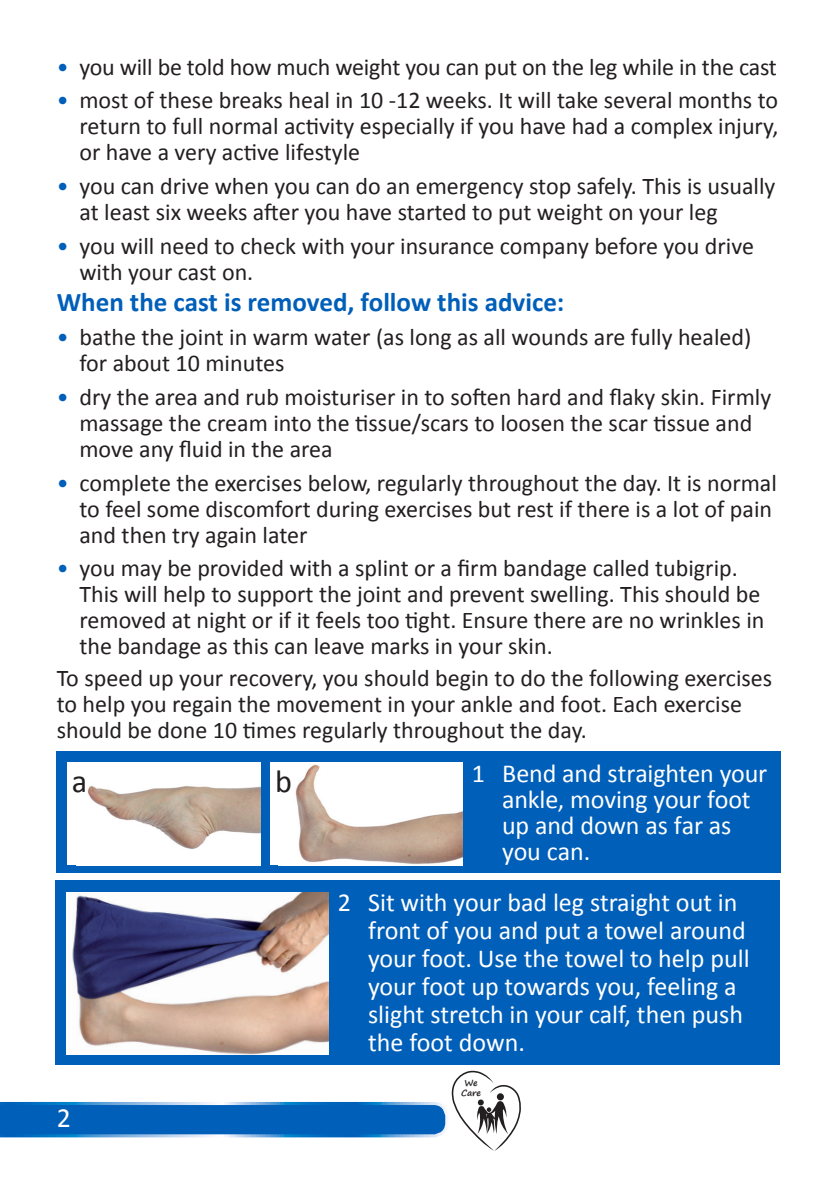
<style>
.page{position:relative;width:840px;height:1191px;background:#fff}
.page>*{position:absolute;margin:0;border:0;box-sizing:border-box;transform-origin:0 0}
.t1{font:32.2px "Calibri";color:#231f20}
.t2{font:27.8px "Calibri";color:#fff}
.bulletted_text{font:700 27px "Calibri";color:#005fb9}
.t3{font:26px/28px "Calibri";color:#fff}
.bulletted_text-2{font:24px/26px "Calibri";color:#231f20}
.t4{font:700 8.8px/10.4px "Segoe Print";letter-spacing:-.01em;color:#231f20;text-align:center}
.s1{color:#005fb9}
</style>
<div class="page">
<svg style="left:0;top:1070px;width:520px;height:81px"></svg>
<div style="left:57px;top:751px;width:723px;height:121px;background:#005fb9"></div>
<div style="left:269px;top:763px;width:193px;height:102px;background:#fff"></div>
<img style="left:295px;top:764px;width:167px;height:100px">
<div style="left:67px;top:763px;width:193px;height:102px;background:#fff"></div>
<img style="left:87px;top:785px;width:173px;height:64px">
<div style="left:55px;top:880px;width:724px;height:184px;background:#005fb9"></div>
<img style="left:66px;top:892px;width:262px;height:162px">
<p class="bulletted_text-2" style="left:57px;top:54px;width:721px"><span class="s1">•</span> you will be told how much weight you can put on the leg while in the cast</p>
<p class="bulletted_text-2" style="left:79px;top:87px;width:700px;text-align:justify;text-indent:-23px"><span class="s1">•</span> most of these breaks heal in 10 -12 weeks. It will take several months to return to full normal activity especially if you have had a complex injury, or have a very active lifestyle</p>
<p class="bulletted_text-2" style="left:79px;top:173px;width:697px;text-indent:-23px"><span class="s1">•</span> you can drive when you can do an emergency stop safely. This is usually at least six weeks after you have started to put weight on your leg</p>
<p class="bulletted_text-2" style="left:79px;top:233px;width:675px;text-indent:-23px"><span class="s1">•</span> you will need to check with your insurance company before you drive with your cast on.</p>
<p class="bulletted_text" style="left:57px;top:285px;width:509px">When the cast is removed, follow this advice:</p>
<p class="bulletted_text-2" style="left:79px;top:324px;width:673px;text-indent:-23px"><span class="s1">•</span> bathe the joint in warm water (as long as all wounds are fully healed) for about 10 minutes</p>
<p class="bulletted_text-2" style="left:79px;top:384px;width:693px;text-indent:-23px"><span class="s1">•</span> dry the area and rub moisturiser in to soften hard and flaky skin. Firmly massage the cream into the tissue/scars to loosen the scar tissue and move any fluid in the area</p>
<p class="bulletted_text-2" style="left:79px;top:469px;width:698px;text-indent:-23px"><span class="s1">•</span> complete the exercises below, regularly throughout the day. It is normal to feel some discomfort during exercises but rest if there is a lot of pain and then try again later</p>
<p class="bulletted_text-2" style="left:79px;top:555px;width:686px;text-indent:-23px"><span class="s1">•</span> you may be provided with a splint or a firm bandage called tubigrip.<br>This will help to support the joint and prevent swelling. This should be removed at night or if it feels too tight. Ensure there are no wrinkles in the bandage as this can leave marks in your skin.</p>
<p class="bulletted_text-2" style="left:57px;top:665px;width:716px">To speed up your recovery, you should begin to do the following exercises to help you regain the movement in your ankle and foot. Each exercise should be done 10 times regularly throughout the day.</p>
<p class="t3" style="left:502px;top:761px;width:266px;line-height:26px;text-indent:-30px">1 Bend and straighten your ankle, moving your foot up and down as far as you can.</p>
<p class="t1" style="left:72px;top:761px;width:17px">a</p>
<p class="t1" style="left:275px;top:761px;width:18px">b</p>
<p class="t3" style="left:368px;top:889px;width:383px;text-indent:-30px">2 Sit with your bad leg straight out in front of you and put a towel around your foot. Use the towel to help pull your foot up towards you, feeling a slight stretch in your calf, then push the foot down.</p>
<p class="t2" style="left:57px;top:1100px;width:16px">2</p>
<p class="t4" style="left:461px;top:1077px;width:22px">We<br>Care</p>
</div>
